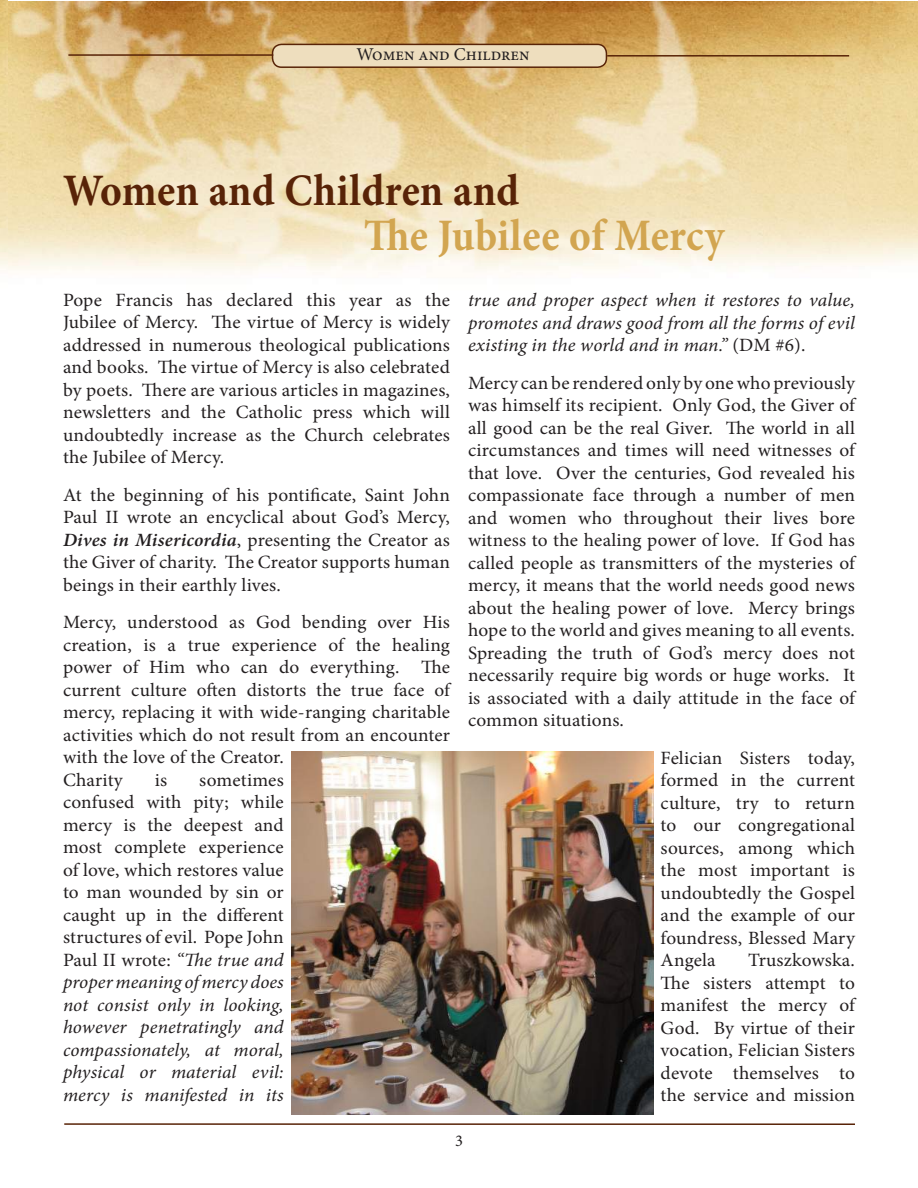
<style>
.page{position:relative;width:918px;height:1188px;background:#fff}
.page>*{position:absolute;margin:0;border:0;box-sizing:border-box;transform-origin:0 0}
.t1{font:700 45px "Minion Pro";letter-spacing:.01em;color:#582307;scale:.92 1}
.t2{font:700 45px "Minion Pro";color:#d2a550;scale:.92 1}
.t3{font:18.75px/22.5px "Minion Pro";letter-spacing:.01em;color:#231f20;text-align:justify}
.t4{font:italic 18.75px/22.5px "Minion Pro";color:#231f20;text-align:justify}
.t5{font:18px "Minion Pro";color:#231f20}
.t6{font:16.5px "Minion Pro";color:#231f20}
.s1{font-weight:600;font-style:italic}
.s2{font-style:italic}
.s3{font-style:normal}
</style>
<div class="page">
<img style="left:7px;top:2px;width:911px;height:269px">
<div style="left:273px;top:44px;width:333px;height:23px;background:#eedebe;border-radius:9px"></div>
<div style="left:272px;top:44px;width:335px;height:24px;border:2px solid #582307;border-radius:9px"></div>
<hr style="left:607px;top:55px;width:242px;height:2px;background:#582307">
<hr style="left:68px;top:54px;width:205px;height:2px;background:#582307">
<hr style="left:64px;top:1123px;width:791px;height:2px;background:#582307">
<img style="left:291px;top:752px;width:362px;height:362px">
<p class="t5" style="left:356px;top:42px;width:175px">Women and Children</p>
<h1 class="t1" style="left:63px;top:159px;width:497px">Women and Children and</h1>
<h1 class="t2" style="left:364px;top:204px;width:394px">The Jubilee of Mercy</h1>
<p class="t3" style="left:63px;top:289px;width:389px">Pope Francis has declared this year as the Jubilee of Mercy. The virtue of Mercy is widely addressed in numerous theological publications and books. The virtue of Mercy is also celebrated by poets. There are various articles in magazines, newsletters and the Catholic press which will undoubtedly increase as the Church celebrates the Jubilee of Mercy.</p>
<p class="t3" style="left:63px;top:484px;width:389px">At the beginning of his pontificate, Saint John Paul II wrote an encyclical about God’s Mercy, <span class="s1">Dives in Misericordia</span>, presenting the Creator as the Giver of charity. The Creator supports human beings in their earthly lives.</p>
<p class="t3" style="left:63px;top:611px;width:390px;text-align:left">Mercy, understood as God bending over His creation, is a true experience of the healing power of Him who can do everything. The current culture often distorts the true face of mercy, replacing it with wide-ranging charitable activities which do not result from an encounter with the love of the Creator.<br>Charity</p>
<p class="t3" style="left:63px;top:769px;width:222px;text-indent:136px">sometimes confused with pity; while mercy is the deepest and most complete experience of love, which restores value to man wounded by sin or caught up in the different structures of evil. Pope John Paul II wrote: <span class="s2">“The true and proper meaning of mercy does not consist only in looking, however penetratingly and compassionately, at moral, physical or material evil: mercy is manifested in its</span></p>
<p class="t3" style="left:155px;top:769px;width:14px">is</p>
<p class="t4" style="left:468px;top:289px;width:389px">true and proper aspect when it restores to value, promotes and draws good from all the forms of evil existing in the world and in man.” <span class="s3">(DM #6).</span></p>
<p class="t3" style="left:468px;top:372px;width:390px">Mercy can be rendered only by one who previously was himself its recipient. Only God, the Giver of all good can be the real Giver. The world in all circumstances and times will need witnesses of that love. Over the centuries, God revealed his compassionate face through a number of men and women who throughout their lives bore witness to the healing power of love. If God has called people as transmitters of the mysteries of mercy, it means that the world needs good news about the healing power of love. Mercy brings hope to the world and gives meaning to all events.<br>Spreading the truth of God’s mercy does not necessarily require big words or huge works. It is associated with a daily attitude in the face of common situations.</p>
<p class="t3" style="left:661px;top:747px;width:196px">Felician Sisters today, formed in the current culture, try to return to our congregational sources, among which the most important is undoubtedly the Gospel and the example of our foundress, Blessed Mary Angela</p>
<p class="t3" style="left:661px;top:949px;width:198px;text-indent:88px">Truszkowska.<br>The sisters attempt to manifest the mercy of God. By virtue of their vocation, Felician Sisters devote themselves to the service and mission</p>
<p class="t6" style="left:455px;top:1130px;width:9px">3</p>
</div>
